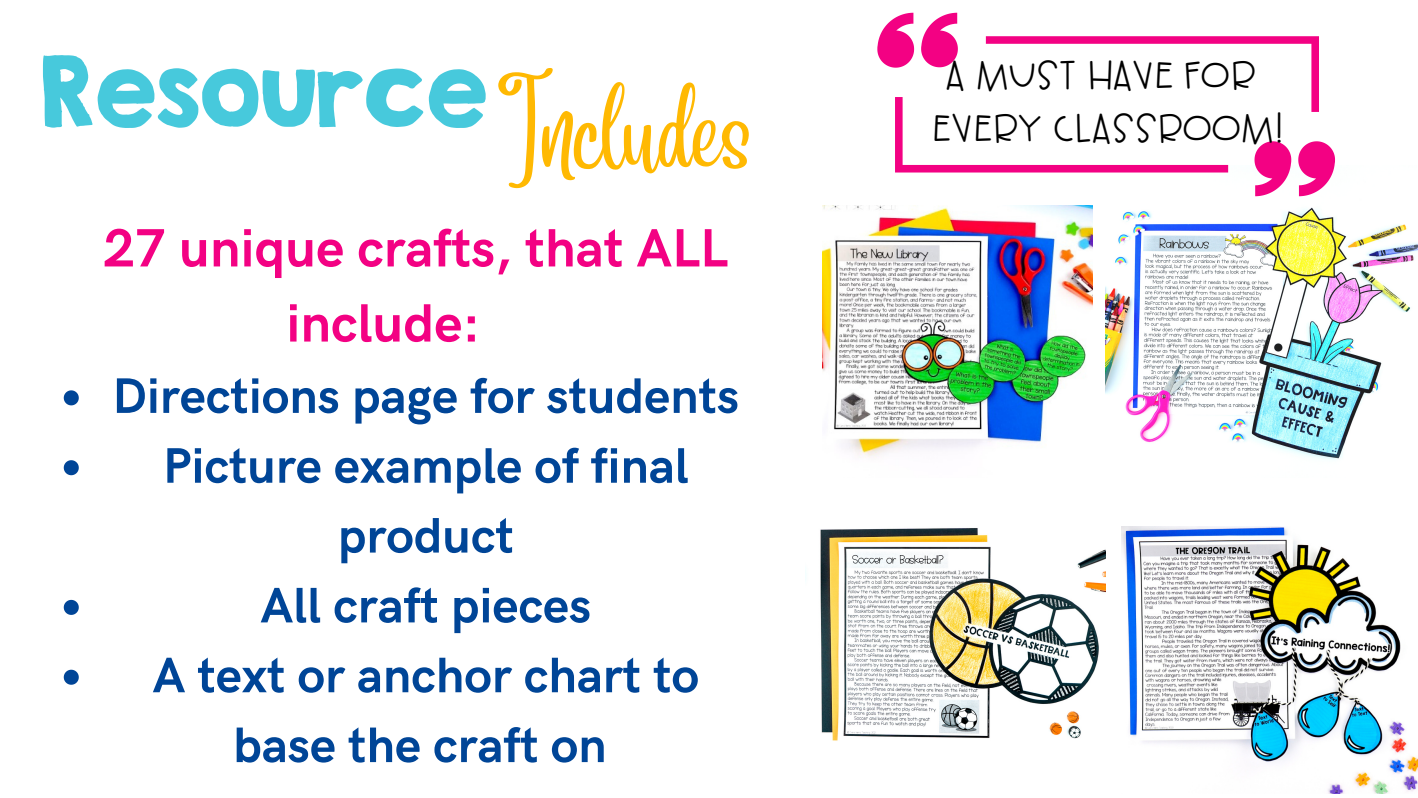
<style>
.page{position:relative;width:1418px;height:798px;background:#fff}
.page>*{position:absolute;margin:0;border:0;box-sizing:border-box;transform-origin:0 0}
.t1{font:88px "KG Second Chances Solid";color:#47c9dc}
.t2{font:80px "Angelina";color:#ffb902}
.t3{font:700 54px/75px "HK Grotesk";color:#f30183}
.t4{font:700 50px/69.8px "HK Grotesk";color:#004597;text-align:center}
.t5{font:38px "AG Hot Mess";color:#000}
</style>
<div class="page">
<img style="left:1106px;top:196px;width:312px;height:264px">
<svg style="left:877px;top:13px;width:458px;height:183px"></svg>
<img style="left:822px;top:205px;width:270px;height:253px">
<img style="left:805px;top:528px;width:301px;height:213px">
<img style="left:1121px;top:526px;width:297px;height:267px">
<svg style="left:64px;top:390px;width:15px;height:15px"></svg>
<svg style="left:64px;top:460px;width:15px;height:15px"></svg>
<svg style="left:64px;top:599px;width:15px;height:15px"></svg>
<svg style="left:64px;top:669px;width:15px;height:15px"></svg>
<p class="t1" style="left:40px;top:35px;width:449px">Resource</p>
<p class="t2" style="left:498px;top:118px;width:255px">Includes</p>
<p class="t3" style="left:286px;top:212px;width:443px;text-indent:-183px">27 unique crafts, that ALL include:</p>
<p class="t4" style="left:112px;top:363px;width:628px">Directions page for students</p>
<p class="t4" style="left:163px;top:432px;width:527px">Picture example of final product</p>
<p class="t4" style="left:260px;top:572px;width:332px">All craft pieces</p>
<p class="t4" style="left:153px;top:642px;width:548px">A text or anchor chart to base the craft on</p>
<p class="t5" style="left:945px;top:55px;width:312px">A MUST HAVE FOR</p>
<p class="t5" style="left:930px;top:108px;width:353px">EVERY CLASSROOM!</p>
</div>
